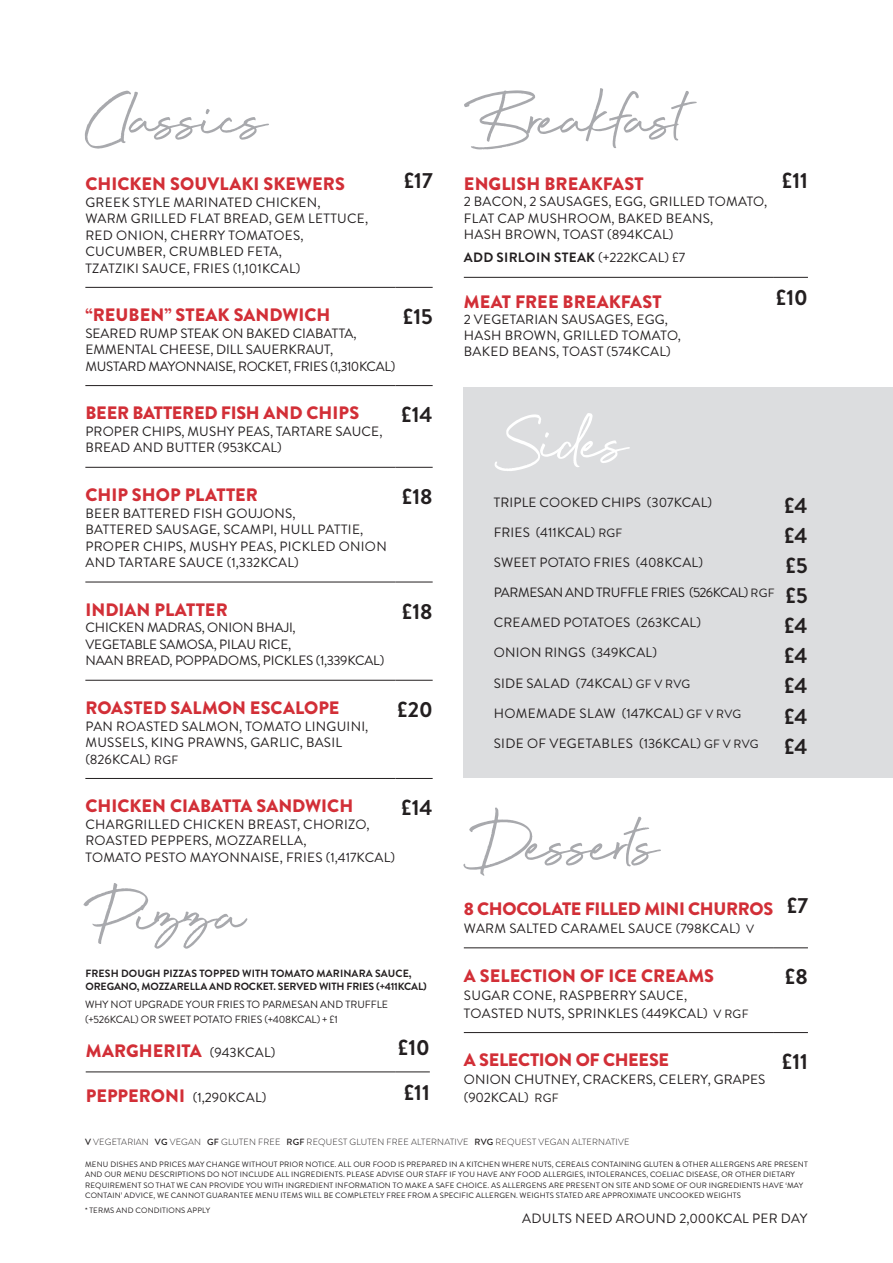
<style>
.page{position:relative;width:893px;height:1263px;background:#fff}
.page>*{position:absolute;margin:0;border:0;box-sizing:border-box;transform-origin:0 0}
.t1{font:84px "Beyond Infinity";letter-spacing:-.025em;color:#a8a9ad}
.t2{font:84px "Beyond Infinity";letter-spacing:-.035em;color:#fff}
.t3{font:700 21.9px "Brandon Grotesque";color:#231f20}
.t4{font:900 18px "Brandon Grotesque";color:#d22f37}
.t5{font:900 18px "Brandon Grotesque";letter-spacing:-.02em;color:#d22f37}
.t6{font:13.5px/16.5px "Brandon Grotesque";letter-spacing:.02em;color:#231f20}
.t7{font:13.5px/16.5px "Brandon Grotesque";color:#231f20}
.t8{font:13.5px/16.5px "Brandon Grotesque";letter-spacing:-.01em;color:#231f20}
.t9{font:13.5px "Brandon Grotesque";letter-spacing:-.025em;color:#231f20}
.t10{font:700 13.5px "Brandon Grotesque";letter-spacing:.02em;color:#231f20}
.t11{font:700 10.5px/12.6px "Brandon Grotesque";letter-spacing:-.01em;color:#231f20}
.t12{font:10.5px/15px "Brandon Grotesque";color:#231f20}
.t13{font:300 9px "Brandon Grotesque";letter-spacing:.02em;color:#231f20}
.t14{font:7.8px/10.5px "Brandon Grotesque";letter-spacing:.02em;color:#231f20}
.s1{font-size:12px}
.s2{font-weight:400;font-size:13.5px;color:#231f20}
.s3{font-weight:900;font-size:18px;color:#d22f37}
.s4{font-weight:400}
.s5{font-weight:700;font-size:21.9px}
.s6{font-weight:500}
</style>
<div class="page">
<div style="left:463px;top:387px;width:430px;height:391px;background:#dcdddf"></div>
<hr style="left:85px;top:287px;width:310px;height:1px;background:#231f20">
<hr style="left:395px;top:287px;width:38px;height:1px;background:#231f20">
<hr style="left:85px;top:385px;width:310px;height:1px;background:#231f20">
<hr style="left:395px;top:385px;width:38px;height:1px;background:#231f20">
<hr style="left:85px;top:467px;width:310px;height:1px;background:#231f20">
<hr style="left:395px;top:467px;width:38px;height:1px;background:#231f20">
<hr style="left:85px;top:582px;width:310px;height:1px;background:#231f20">
<hr style="left:395px;top:582px;width:38px;height:1px;background:#231f20">
<hr style="left:85px;top:680px;width:310px;height:1px;background:#231f20">
<hr style="left:395px;top:680px;width:38px;height:1px;background:#231f20">
<hr style="left:85px;top:778px;width:310px;height:1px;background:#231f20">
<hr style="left:395px;top:778px;width:38px;height:1px;background:#231f20">
<hr style="left:464px;top:277px;width:310px;height:1px;background:#231f20">
<hr style="left:774px;top:277px;width:34px;height:1px;background:#231f20">
<hr style="left:86px;top:1071px;width:310px;height:1px;background:#231f20">
<hr style="left:396px;top:1071px;width:34px;height:1px;background:#231f20">
<hr style="left:464px;top:947px;width:310px;height:1px;background:#231f20">
<hr style="left:774px;top:947px;width:34px;height:1px;background:#231f20">
<hr style="left:464px;top:1032px;width:310px;height:1px;background:#231f20">
<hr style="left:774px;top:1032px;width:34px;height:1px;background:#231f20">
<h1 class="t1" style="left:85px;top:82px;width:183px">Classics</h1>
<h3 class="t4" style="left:85px;top:177px;width:261px">CHICKEN SOUVLAKI SKEWERS</h3>
<p class="t6" style="left:85px;top:195px;width:284px">GREEK STYLE MARINATED CHICKEN,<br>WARM GRILLED FLAT BREAD, GEM LETTUCE,<br>RED ONION, CHERRY TOMATOES,<br>CUCUMBER, CRUMBLED FETA,<br>TZATZIKI SAUCE, FRIES (1,101KCAL)</p>
<h2 class="t3" style="left:404px;top:172px;width:30px">£17</h2>
<h3 class="t4" style="left:85px;top:308px;width:247px">“REUBEN” STEAK SANDWICH</h3>
<p class="t7" style="left:85px;top:326px;width:311px">SEARED RUMP STEAK ON BAKED CIABATTA,<br>EMMENTAL CHEESE, DILL SAUERKRAUT,<br>MUSTARD MAYONNAISE, ROCKET, FRIES (1,310KCAL)</p>
<h2 class="t3" style="left:403px;top:308px;width:31px">£15</h2>
<h3 class="t4" style="left:85px;top:407px;width:275px">BEER BATTERED FISH AND CHIPS</h3>
<p class="t6" style="left:85px;top:424px;width:298px">PROPER CHIPS, MUSHY PEAS, TARTARE SAUCE,<br>BREAD AND BUTTER (953KCAL)</p>
<h2 class="t3" style="left:401px;top:406px;width:33px">£14</h2>
<h3 class="t4" style="left:85px;top:488px;width:174px">CHIP SHOP PLATTER</h3>
<p class="t6" style="left:85px;top:506px;width:303px">BEER BATTERED FISH GOUJONS,<br>BATTERED SAUSAGE, SCAMPI, HULL PATTIE, PROPER CHIPS, MUSHY PEAS, PICKLED ONION AND TARTARE SAUCE (1,332KCAL)</p>
<h2 class="t3" style="left:402px;top:488px;width:32px">£18</h2>
<h3 class="t4" style="left:85px;top:603px;width:144px">INDIAN PLATTER</h3>
<p class="t8" style="left:85px;top:620px;width:300px">CHICKEN MADRAS, ONION BHAJI,<br>VEGETABLE SAMOSA, PILAU RICE,<br>NAAN BREAD, POPPADOMS, PICKLES (1,339KCAL)</p>
<h3 class="t4" style="left:85px;top:701px;width:256px">ROASTED SALMON ESCALOPE</h3>
<p class="t6" style="left:85px;top:719px;width:284px">PAN ROASTED SALMON, TOMATO LINGUINI,<br>MUSSELS, KING PRAWNS, GARLIC, BASIL (826KCAL) <span class="s1">RGF</span></p>
<h2 class="t3" style="left:402px;top:602px;width:32px">£18</h2>
<h2 class="t3" style="left:397px;top:700px;width:37px">£20</h2>
<h2 class="t3" style="left:401px;top:799px;width:33px">£14</h2>
<h3 class="t4" style="left:85px;top:799px;width:269px">CHICKEN CIABATTA SANDWICH</h3>
<p class="t6" style="left:85px;top:817px;width:311px">CHARGRILLED CHICKEN BREAST, CHORIZO,<br>ROASTED PEPPERS, MOZZARELLA,<br>TOMATO PESTO MAYONNAISE, FRIES (1,417KCAL)</p>
<h1 class="t1" style="left:85px;top:878px;width:160px">Pizza</h1>
<p class="t11" style="left:85px;top:968px;width:343px">FRESH DOUGH PIZZAS TOPPED WITH TOMATO MARINARA SAUCE,<br>OREGANO, MOZZARELLA AND ROCKET. SERVED WITH FRIES (+411KCAL)</p>
<p class="t12" style="left:85px;top:998px;width:305px">WHY NOT UPGRADE YOUR FRIES TO PARMESAN AND TRUFFLE (+526KCAL) OR SWEET POTATO FRIES (+408KCAL) + £1</p>
<h3 class="t4" style="left:86px;top:1044px;width:191px">MARGHERITA <span class="s2">(943KCAL)</span></h3>
<h2 class="t3" style="left:398px;top:1039px;width:33px">£10</h2>
<p class="t6" style="left:86px;top:1090px;width:182px"><span class="s3">PEPPERONI</span> (1,290KCAL)</p>
<h2 class="t3" style="left:404px;top:1084px;width:28px">£11</h2>
<h1 class="t1" style="left:463px;top:82px;width:225px">Breakfast</h1>
<h3 class="t4" style="left:464px;top:177px;width:181px">ENGLISH BREAKFAST</h3>
<p class="t6" style="left:464px;top:195px;width:305px">2 BACON, 2 SAUSAGES, EGG, GRILLED TOMATO,<br>FLAT CAP MUSHROOM, BAKED BEANS,<br>HASH BROWN, TOAST (894KCAL)</p>
<p class="t10" style="left:464px;top:252px;width:223px">ADD SIRLOIN STEAK <span class="s4">(+222KCAL) £7</span></p>
<h2 class="t3" style="left:782px;top:172px;width:28px">£11</h2>
<h3 class="t4" style="left:464px;top:295px;width:199px">MEAT FREE BREAKFAST</h3>
<p class="t6" style="left:464px;top:312px;width:219px">2 VEGETARIAN SAUSAGES, EGG,<br>HASH BROWN, GRILLED TOMATO,<br>BAKED BEANS, TOAST (574KCAL)</p>
<h2 class="t3" style="left:776px;top:289px;width:33px">£10</h2>
<h1 class="t2" style="left:493px;top:405px;width:136px">Sides</h1>
<p class="t6" style="left:494px;top:495px;width:220px">TRIPLE COOKED CHIPS (307KCAL)</p>
<h2 class="t3" style="left:784px;top:496px;width:25px">£4</h2>
<p class="t6" style="left:494px;top:525px;width:130px">FRIES (411KCAL) <span class="s1">RGF</span></p>
<h2 class="t3" style="left:784px;top:527px;width:25px">£4</h2>
<p class="t6" style="left:494px;top:555px;width:211px">SWEET POTATO FRIES (408KCAL)</p>
<h2 class="t3" style="left:785px;top:557px;width:24px">£5</h2>
<p class="t9" style="left:494px;top:587px;width:315px">PARMESAN AND TRUFFLE FRIES (526KCAL) <span class="s1">RGF</span> <span class="s5">£5</span></p>
<p class="t6" style="left:494px;top:615px;width:209px">CREAMED POTATOES (263KCAL)</p>
<h2 class="t3" style="left:784px;top:617px;width:25px">£4</h2>
<p class="t6" style="left:494px;top:645px;width:165px">ONION RINGS (349KCAL)</p>
<h2 class="t3" style="left:784px;top:647px;width:25px">£4</h2>
<p class="t6" style="left:494px;top:676px;width:198px">SIDE SALAD (74KCAL) <span class="s1">GF V RVG</span></p>
<h2 class="t3" style="left:784px;top:677px;width:25px">£4</h2>
<p class="t6" style="left:494px;top:706px;width:249px">HOMEMADE SLAW (147KCAL) <span class="s1">GF V RVG</span></p>
<h2 class="t3" style="left:784px;top:707px;width:25px">£4</h2>
<p class="t6" style="left:494px;top:736px;width:315px">SIDE OF VEGETABLES (136KCAL) <span class="s1">GF V RVG</span> <span class="s5">£4</span></p>
<h1 class="t1" style="left:463px;top:807px;width:196px">Desserts</h1>
<h3 class="t5" style="left:464px;top:902px;width:311px">8 CHOCOLATE FILLED MINI CHURROS</h3>
<p class="t6" style="left:464px;top:921px;width:292px">WARM SALTED CARAMEL SAUCE (798KCAL) <span class="s1">V</span></p>
<h2 class="t3" style="left:787px;top:897px;width:23px">£7</h2>
<h3 class="t4" style="left:464px;top:969px;width:252px">A SELECTION OF ICE CREAMS</h3>
<p class="t6" style="left:464px;top:987px;width:286px;line-height:18px">SUGAR CONE, RASPBERRY SAUCE,<br>TOASTED NUTS, SPRINKLES (449KCAL) <span class="s1">V RGF</span></p>
<h3 class="t4" style="left:464px;top:1053px;width:207px">A SELECTION OF CHEESE</h3>
<p class="t6" style="left:464px;top:1072px;width:303px">ONION CHUTNEY, CRACKERS, CELERY, GRAPES</p>
<h2 class="t3" style="left:785px;top:968px;width:24px">£8</h2>
<h2 class="t3" style="left:782px;top:1053px;width:28px">£11</h2>
<p class="t13" style="left:85px;top:1138px;width:546px"><span class="s6">V</span> VEGETARIAN <span class="s6">VG</span> VEGAN <span class="s6">GF</span> GLUTEN FREE <span class="s6">RGF</span> REQUEST GLUTEN FREE ALTERNATIVE <span class="s6">RVG</span> REQUEST VEGAN ALTERNATIVE</p>
<p class="t14" style="left:85px;top:1159px;width:724px">MENU DISHES AND PRICES MAY CHANGE WITHOUT PRIOR NOTICE. ALL OUR FOOD IS PREPARED IN A KITCHEN WHERE NUTS, CEREALS CONTAINING GLUTEN &amp; OTHER ALLERGENS ARE PRESENT AND OUR MENU DESCRIPTIONS DO NOT INCLUDE ALL INGREDIENTS. PLEASE ADVISE OUR STAFF IF YOU HAVE ANY FOOD ALLERGIES, INTOLERANCES, COELIAC DISEASE, OR OTHER DIETARY REQUIREMENT SO THAT WE CAN PROVIDE YOU WITH INGREDIENT INFORMATION TO MAKE A SAFE CHOICE. AS ALLERGENS ARE PRESENT ON SITE AND SOME OF OUR INGREDIENTS HAVE ‘MAY CONTAIN’ ADVICE, WE CANNOT GUARANTEE MENU ITEMS WILL BE COMPLETELY FREE FROM A SPECIFIC ALLERGEN. WEIGHTS STATED ARE APPROXIMATE UNCOOKED WEIGHTS</p>
<p class="t14" style="left:85px;top:1206px;width:127px">* TERMS AND CONDITIONS APPLY</p>
<p class="t6" style="left:522px;top:1210px;width:287px">ADULTS NEED AROUND 2,000KCAL PER DAY</p>
</div>
